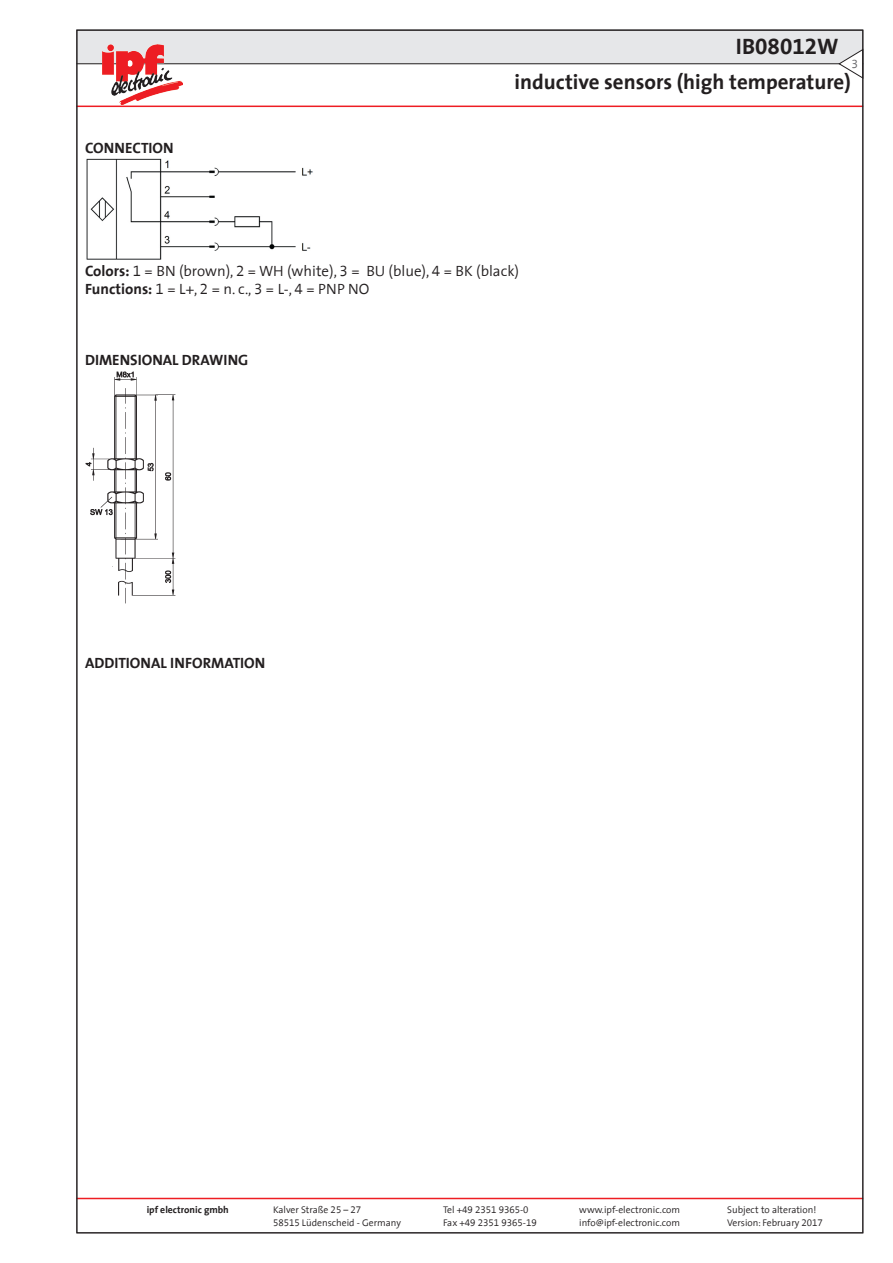
<style>
.page{position:relative;width:893px;height:1263px;background:#fff}
.page>*{position:absolute;margin:0;border:0;box-sizing:border-box;transform-origin:0 0}
.t1{font:300 22.5px "BHM The Sans Tab";color:#231f20}
.t2{font:300 21px "BHM The Sans Tab";color:#231f20}
.t3{font:300 15px/18px "BHM The Sans Tab";color:#231f20}
.t4{font:300 15px "BHM The Sans Tab";color:#231f20}
.t5{font:300 12px "BHM The Sans Tab";color:#636366}
.t6{font:300 9.75px "BHM The Sans Tab";color:#231f20}
.t7{font:300 9.75px "BHM The Sans Tab";color:#231f20}
.s1{font-style:inherit}
</style>
<div class="page">
<div style="left:76px;top:30px;width:787px;height:34px;background:#e6e7e9"></div>
<hr style="left:76px;top:106px;width:787px;height:1px;background:#ee1d23">
<hr style="left:76px;top:63px;width:787px;height:1px;background:#231f20">
<svg style="left:838px;top:48px;width:26px;height:31px"></svg>
<hr style="left:76px;top:1198px;width:787px;height:1px;background:#ee1d23">
<img style="left:102px;top:45px;width:81px;height:59px">
<img style="left:86px;top:159px;width:227px;height:100px">
<img style="left:85px;top:372px;width:90px;height:231px">
<h1 class="t1" style="left:736px;top:28px;width:104px">IB08012W</h1>
<p class="t5" style="left:851px;top:54px;width:8px">3</p>
<h3 class="t4" style="left:85px;top:135px;width:90px">CONNECTION</h3>
<h2 class="t2" style="left:515px;top:65px;width:338px">inductive sensors (high temperature)</h2>
<h3 class="t3" style="left:85px;top:261px;width:436px"><span class="s1">Colors:</span> 1 = BN (brown), 2 = WH (white), 3 = BU (blue), 4 = BK (black)<br><span class="s1">Functions:</span> 1 = L+, 2 = n. c., 3 = L-, 4 = PNP NO</h3>
<h3 class="t4" style="left:85px;top:348px;width:165px">DIMENSIONAL DRAWING</h3>
<h3 class="t4" style="left:85px;top:651px;width:182px">ADDITIONAL INFORMATION</h3>
<p class="t7" style="left:147px;top:1202px;width:84px">ipf electronic gmbh</p>
<p class="t6" style="left:273px;top:1202px;width:90px">Kalver Straße 25 – 27</p>
<p class="t6" style="left:443px;top:1202px;width:87px">Tel +49 2351 9365-0</p>
<p class="t6" style="left:579px;top:1202px;width:102px">www.ipf-electronic.com</p>
<p class="t6" style="left:727px;top:1202px;width:91px">Subject to alteration!</p>
<p class="t6" style="left:273px;top:1214px;width:129px">58515 Lüdenscheid - Germany</p>
<p class="t6" style="left:443px;top:1214px;width:95px">Fax +49 2351 9365-19</p>
<p class="t6" style="left:579px;top:1214px;width:102px">info@ipf-electronic.com</p>
<p class="t6" style="left:727px;top:1214px;width:97px">Version: February 2017</p>
</div>
